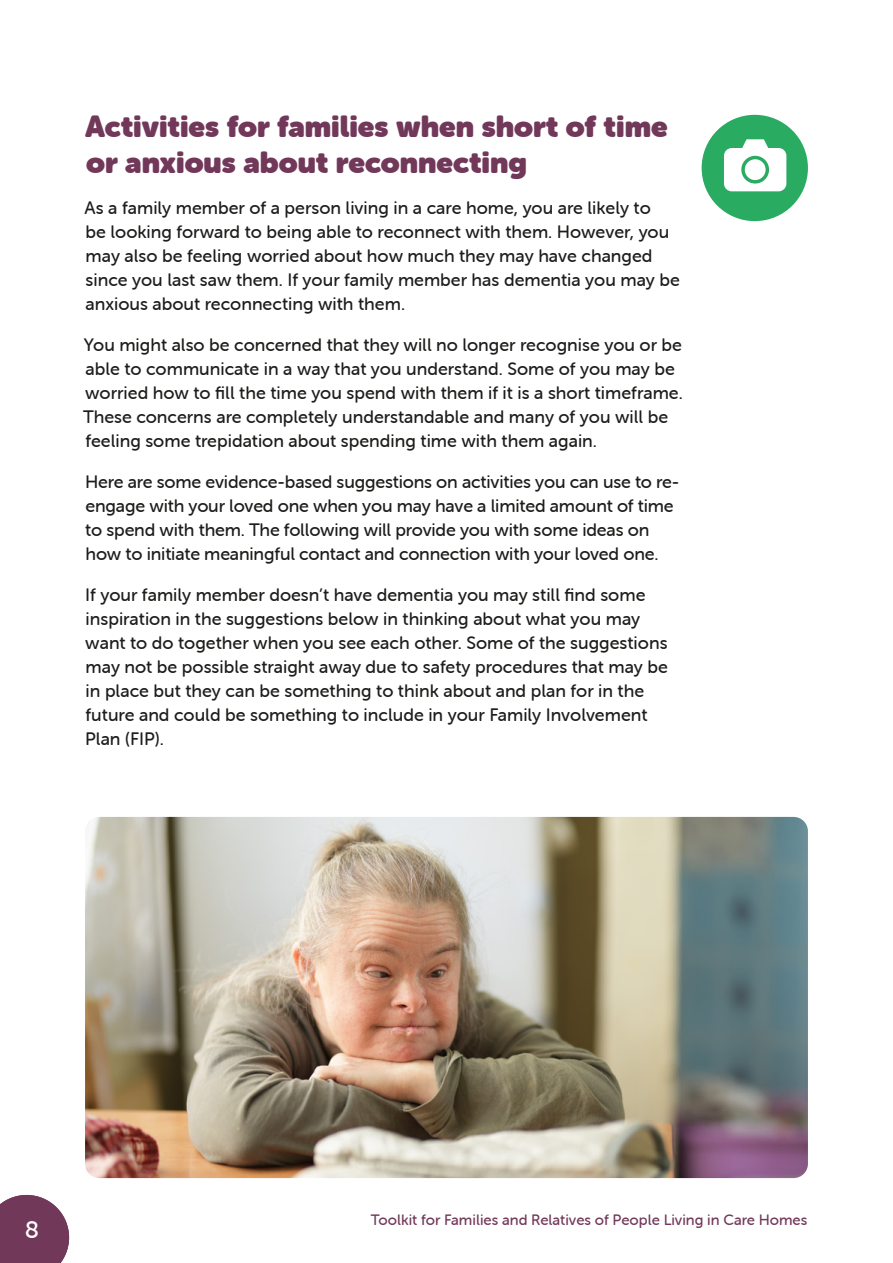
<style>
.page{position:relative;width:893px;height:1263px;background:#fff}
.page>*{position:absolute;margin:0;border:0;box-sizing:border-box;transform-origin:0 0}
.t1{font:30px/36px "Museo Sans Rounded";color:#72385a}
.t2{font:24px "Museo Sans Rounded 500";color:#fff}
.t3{font:18px/24px "Museo Sans Rounded 500";color:#1d1d1b}
.t4{font:15px "Museo Sans Rounded 500";color:#72385a}
</style>
<div class="page">
<svg style="left:0;top:1195px;width:69px;height:68px;background:#814d6b"></svg>
<img style="left:85px;top:817px;width:723px;height:361px">
<div style="left:702px;top:115px;width:106px;height:106px;background:#29ab62;border-radius:50%"></div>
<svg style="left:724px;top:139px;width:62px;height:52px"></svg>
<h1 class="t1" style="left:85px;top:109px;width:584px">Activities for families when short of time or anxious about reconnecting</h1>
<p class="t3" style="left:85px;top:196px;width:597px">As a family member of a person living in a care home, you are likely to<br>be looking forward to being able to reconnect with them. However, you may also be feeling worried about how much they may have changed since you last saw them. If your family member has dementia you may be anxious about reconnecting with them.</p>
<p class="t3" style="left:83px;top:333px;width:601px">You might also be concerned that they will no longer recognise you or be able to communicate in a way that you understand. Some of you may be worried how to fill the time you spend with them if it is a short timeframe.<br>These concerns are completely understandable and many of you will be feeling some trepidation about spending time with them again.</p>
<p class="t3" style="left:85px;top:470px;width:596px">Here are some evidence-based suggestions on activities you can use to re&shy;engage with your loved one when you may have a limited amount of time to spend with them. The following will provide you with some ideas on how to initiate meaningful contact and connection with your loved one.</p>
<p class="t3" style="left:85px;top:583px;width:584px">If your family member doesn’t have dementia you may still find some inspiration in the suggestions below in thinking about what you may want to do together when you see each other. Some of the suggestions may not be possible straight away due to safety procedures that may be in place but they can be something to think about and plan for in the future and could be something to include in your Family Involvement Plan (FIP).</p>
<h2 class="t2" style="left:25px;top:1216px;width:16px">8</h2>
<p class="t4" style="left:371px;top:1212px;width:438px">Toolkit for Families and Relatives of People Living in Care Homes</p>
</div>
